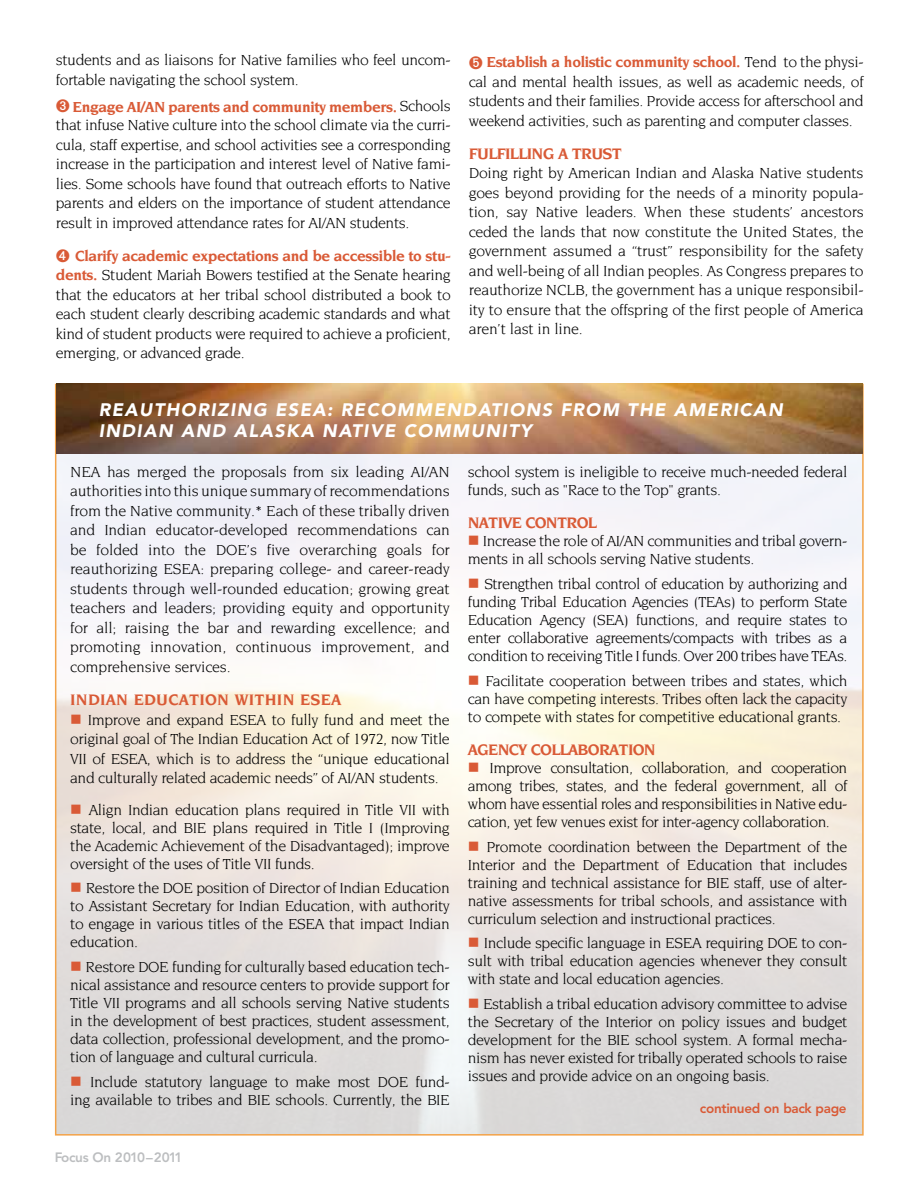
<style>
.page{position:relative;width:918px;height:1188px;background:#fff}
.page>*{position:absolute;margin:0;border:0;box-sizing:border-box;transform-origin:0 0}
.t1{font:italic 900 18px/21.6px "Avenir";letter-spacing:.08em;color:#fff}
.t2{font:700 16.5px "Novarese";letter-spacing:-.045em;color:#d95a36}
.t3{font:700 16.5px "Novarese";letter-spacing:.015em;color:#d95a36}
.t4{font:15.75px/19.5px "Novarese";letter-spacing:-.025em;color:#000;text-align:justify}
.t5{font:800 13.5px "Avenir";letter-spacing:-.025em;color:#d95a36}
.t6{font:800 13.5px "Avenir";letter-spacing:-.025em;color:#bcbec0}
.s1{color:#d95a36}
.s2{font-weight:700;color:#d95a36}
</style>
<div class="page">
<img style="left:57px;top:384px;width:806px;height:70px">
<svg style="left:71px;top:714px;width:10px;height:9px"></svg>
<svg style="left:71px;top:804px;width:10px;height:9px"></svg>
<svg style="left:71px;top:883px;width:10px;height:9px"></svg>
<svg style="left:72px;top:962px;width:9px;height:9px"></svg>
<svg style="left:72px;top:1076px;width:9px;height:10px"></svg>
<svg style="left:469px;top:762px;width:9px;height:10px"></svg>
<svg style="left:469px;top:841px;width:9px;height:9px"></svg>
<svg style="left:469px;top:938px;width:9px;height:9px"></svg>
<svg style="left:469px;top:999px;width:9px;height:9px"></svg>
<p class="t4" style="left:56px;top:50px;width:396px">students and as liaisons for Native families who feel uncom&shy;fortable navigating the school system.</p>
<p class="t4" style="left:56px;top:98px;width:396px;line-height:18px"><span class="s1">➌</span> <span class="s2">Engage AI/AN parents and community members.</span> Schools that infuse Native culture into the school climate via the curri-</p>
<p class="t4" style="left:56px;top:135px;width:396px">cula, staff expertise, and school activities see a corresponding increase in the participation and interest level of Native fami&shy;lies. Some schools have found that outreach efforts to Native parents and elders on the importance of student attendance result in improved attendance rates for AI/AN students.</p>
<p class="t4" style="left:56px;top:246px;width:396px"><span class="s1">➍</span> <span class="s2">Clarify academic expectations and be accessible to stu&shy;dents.</span> Student Mariah Bowers testified at the Senate hearing that the educators at her tribal school distributed a book to each student clearly describing academic standards and what kind of student products were required to achieve a proficient, emerging, or advanced grade.</p>
<p class="t4" style="left:469px;top:52px;width:396px"><span class="s1">➎</span> <span class="s2">Establish a holistic community school.</span> Tend to the physi&shy;cal and mental health issues, as well as academic needs, of students and their families. Provide access for afterschool and weekend activities, such as parenting and computer classes.</p>
<p class="t2" style="left:469px;top:144px;width:155px">FULFILLING A TRUST</p>
<p class="t4" style="left:469px;top:163px;width:396px">Doing right by American Indian and Alaska Native students goes beyond providing for the needs of a minority popula&shy;tion, say Native leaders. When these students’ ancestors ceded the lands that now constitute the United States, the government assumed a “trust” responsibility for the safety and well-being of all Indian peoples. As Congress prepares to reauthorize NCLB, the government has a unique responsibil&shy;ity to ensure that the offspring of the first people of America aren’t last in line.</p>
<p class="t1" style="left:99px;top:399px;width:686px">REAUTHORIZING ESEA: RECOMMENDATIONS FROM THE AMERICAN<br>INDIAN AND ALASKA NATIVE COMMUNITY</p>
<p class="t4" style="left:70px;top:462px;width:381px">NEA has merged the proposals from six leading AI/AN authorities into this unique summary of recommendations from the Native community.* Each of these tribally driven and Indian educator-developed recommendations can be folded into the DOE’s five overarching goals for reauthorizing ESEA: preparing college- and career-ready students through well-rounded education; growing great teachers and leaders; providing equity and opportunity for all; raising the bar and rewarding excellence; and promoting innovation, continuous improvement, and comprehensive services.</p>
<p class="t3" style="left:70px;top:690px;width:273px">INDIAN EDUCATION WITHIN ESEA</p>
<p class="t4" style="left:70px;top:709px;width:381px;text-indent:18px">Improve and expand ESEA to fully fund and meet the original goal of The Indian Education Act of 1972, now Title VII of ESEA, which is to address the “unique educational and culturally related academic needs” of AI/AN students.</p>
<p class="t4" style="left:70px;top:800px;width:381px;line-height:18px;text-indent:19px">Align Indian education plans required in Title VII with state, local, and BIE plans required in Title I (Improving the Academic Achievement of the Disadvantaged); improve oversight of the uses of Title VII funds.</p>
<p class="t4" style="left:70px;top:879px;width:381px;line-height:18px;text-indent:15px">Restore the DOE position of Director of Indian Education to Assistant Secretary for Indian Education, with authority to engage in various titles of the ESEA that impact Indian education.</p>
<p class="t4" style="left:70px;top:958px;width:381px;line-height:18px;text-indent:15px">Restore DOE funding for culturally based education tech&shy;nical assistance and resource centers to provide support for Title VII programs and all schools serving Native students in the development of best practices, student assessment, data collection, professional development, and the promo&shy;tion of language and cultural curricula.</p>
<p class="t4" style="left:70px;top:1072px;width:381px;line-height:18px;text-align:right">Include statutory language to make most DOE fund&shy;ing available to tribes and BIE schools. Currently, the BIE</p>
<p class="t6" style="left:55px;top:1149px;width:129px">Focus On 2010–2011</p>
<p class="t4" style="left:468px;top:462px;width:381px;line-height:18px">school system is ineligible to receive much-needed federal funds, such as "Race to the Top" grants.</p>
<p class="t2" style="left:468px;top:513px;width:131px">NATIVE CONTROL</p>
<p class="t4" style="left:468px;top:532px;width:381px;line-height:18px;text-indent:15px">Increase the role of AI/AN communities and tribal govern&shy;ments in all schools serving Native students.</p>
<p class="t4" style="left:468px;top:574px;width:381px;line-height:18px;text-indent:17px">Strengthen tribal control of education by authorizing and funding Tribal Education Agencies (TEAs) to perform State Education Agency (SEA) functions, and require states to enter collaborative agreements/compacts with tribes as a condition to receiving Title I funds. Over 200 tribes have TEAs.</p>
<p class="t4" style="left:468px;top:671px;width:381px;line-height:18px;text-indent:18px">Facilitate cooperation between tribes and states, which can have competing interests. Tribes often lack the capacity to compete with states for competitive educational grants.</p>
<p class="t2" style="left:468px;top:740px;width:190px">AGENCY COLLABORATION</p>
<p class="t4" style="left:468px;top:759px;width:381px;line-height:18px;text-indent:22px">Improve consultation, collaboration, and cooperation among tribes, states, and the federal government, all of whom have essential roles and responsibilities in Native edu&shy;cation, yet few venues exist for inter-agency collaboration.</p>
<p class="t4" style="left:468px;top:837px;width:381px;line-height:18px;text-indent:19px">Promote coordination between the Department of the Interior and the Department of Education that includes training and technical assistance for BIE staff, use of alter&shy;native assessments for tribal schools, and assistance with curriculum selection and instructional practices.</p>
<p class="t4" style="left:468px;top:934px;width:381px;line-height:18px;text-indent:16px">Include specific language in ESEA requiring DOE to con&shy;sult with tribal education agencies whenever they consult with state and local education agencies.</p>
<p class="t4" style="left:468px;top:995px;width:381px;line-height:18px;text-indent:15px">Establish a tribal education advisory committee to advise the Secretary of the Interior on policy issues and budget development for the BIE school system. A formal mecha&shy;nism has never existed for tribally operated schools to raise issues and provide advice on an ongoing basis.</p>
<p class="t5" style="left:700px;top:1101px;width:148px">continued on back page</p>
</div>
